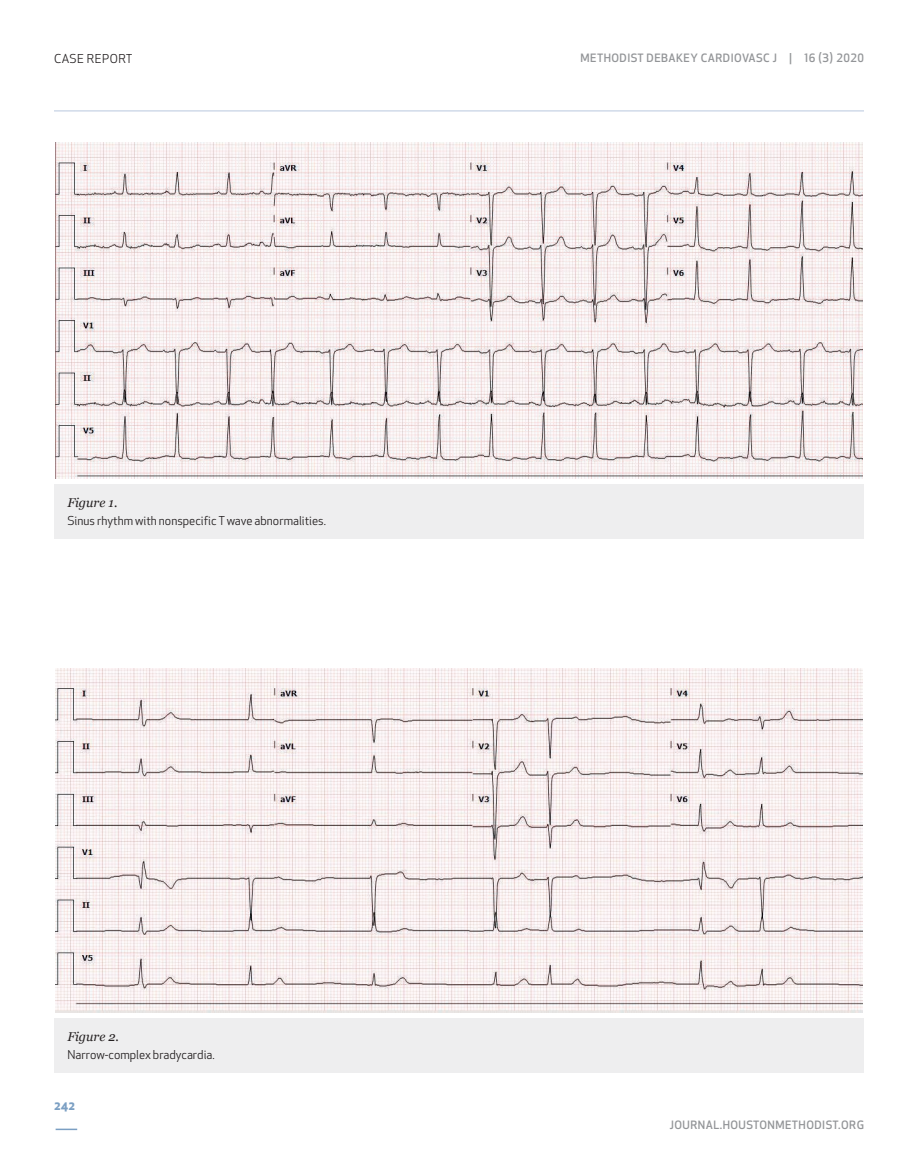
<style>
.page{position:relative;width:918px;height:1175px;background:#fff}
.page>*{position:absolute;margin:0;border:0;box-sizing:border-box;transform-origin:0 0}
.t1{font:italic 12.75px "Georgia";color:#231f20}
.t2{font:12px "Apex New";color:#231f20}
.t3{font:12px "Apex New";letter-spacing:.04em;color:#231f20}
.t4{font:700 12px "Apex New";color:#7b9fc3}
.t5{font:500 11.25px "Apex New";letter-spacing:.04em;color:#939598}
</style>
<div class="page">
<hr style="left:56px;top:1128px;width:21px;height:2px;background:#7b9fc3">
<hr style="left:54px;top:110px;width:810px;height:1px;background:#b8c8de">
<img style="left:56px;top:668px;width:806px;height:344px">
<div style="left:54px;top:1017px;width:810px;height:55px;background:#eeeeef"></div>
<img style="left:56px;top:143px;width:806px;height:336px">
<div style="left:54px;top:484px;width:810px;height:55px;background:#eeeeef"></div>
<p class="t3" style="left:54px;top:51px;width:80px">CASE REPORT</p>
<p class="t5" style="left:581px;top:51px;width:285px">METHODIST DEBAKEY CARDIOVASC J | 16 (3) 2020</p>
<p class="t1" style="left:68px;top:495px;width:51px">Figure 1.</p>
<p class="t2" style="left:68px;top:513px;width:260px">Sinus rhythm with nonspecific T wave abnormalities.</p>
<p class="t1" style="left:68px;top:1028px;width:53px">Figure 2.</p>
<p class="t2" style="left:68px;top:1047px;width:149px">Narrow-complex bradycardia.</p>
<p class="t4" style="left:54px;top:1097px;width:22px">242</p>
<p class="t5" style="left:670px;top:1117px;width:196px">JOURNAL.HOUSTONMETHODIST.ORG</p>
</div>
